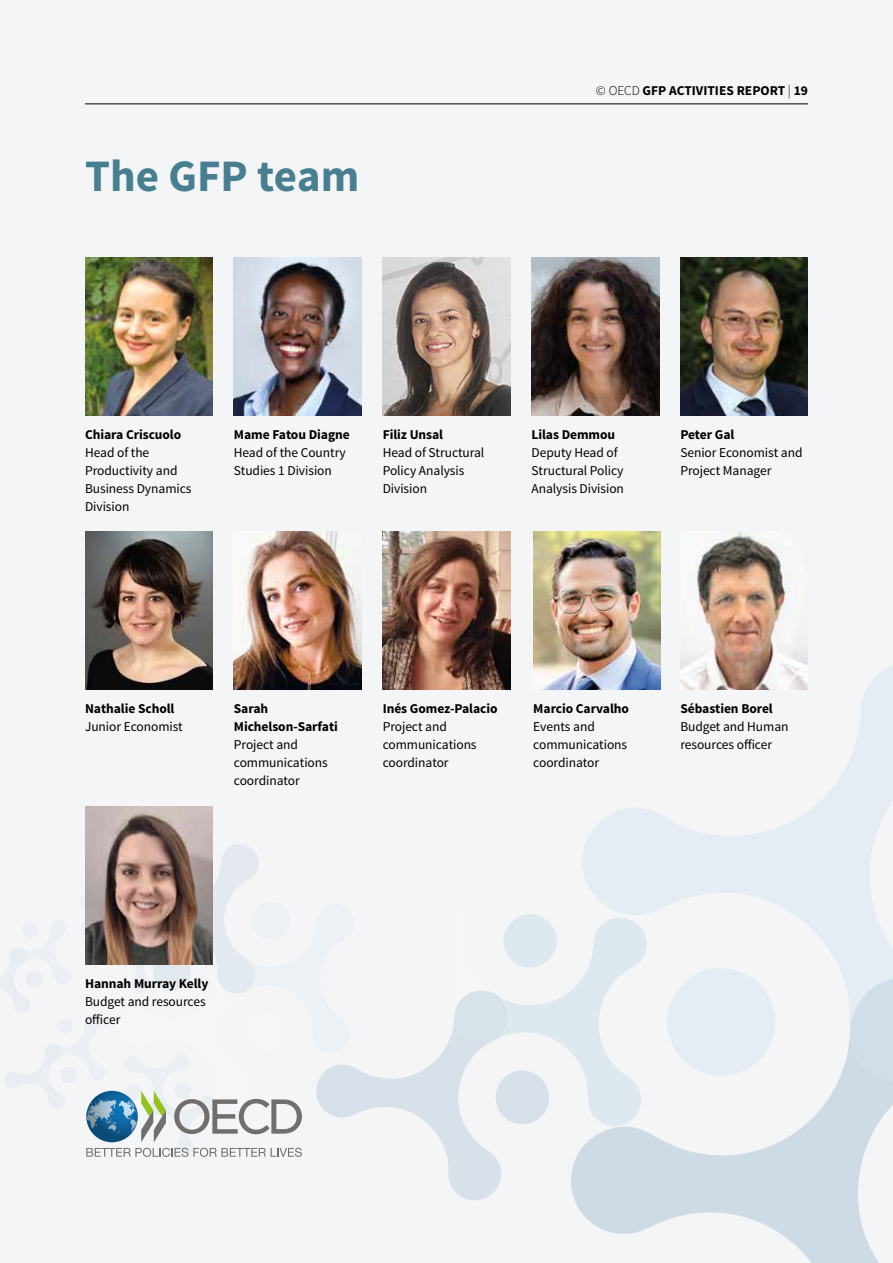
<style>
.page{position:relative;width:893px;height:1263px;background:#f3f5f7}
.page>*{position:absolute;margin:0;border:0;box-sizing:border-box;transform-origin:0 0}
.t1{font:700 45px "Source Sans Pro";color:#487f90}
.t2{font:13.5px/18px "Source Sans Pro";letter-spacing:-.005em;color:#000}
.t3{font:700 13.5px/18px "Source Sans Pro";letter-spacing:-.005em;color:#000}
.s1{font-weight:300}
</style>
<div class="page">
<hr style="left:85px;top:104px;width:723px;height:1px;background:#000">
<svg style="left:574px;top:1086px;width:305px;height:177px;fill:#cfdbe4"></svg>
<svg style="left:591px;top:665px;width:302px;height:421px"></svg>
<div style="left:667px;top:968px;width:108px;height:108px;background:#e5ecf4;border-radius:50%"></div>
<svg style="left:850px;top:823px;width:43px;height:428px"></svg>
<img style="left:85px;top:257px;width:128px;height:158px">
<img style="left:234px;top:257px;width:127px;height:158px">
<img style="left:383px;top:257px;width:127px;height:158px">
<img style="left:383px;top:531px;width:127px;height:159px">
<img style="left:85px;top:531px;width:128px;height:159px">
<img style="left:680px;top:531px;width:128px;height:159px">
<img style="left:234px;top:531px;width:127px;height:159px">
<svg style="left:10px;top:833px;width:637px;height:367px"></svg>
<img style="left:531px;top:257px;width:128px;height:158px">
<img style="left:680px;top:257px;width:128px;height:158px">
<img style="left:533px;top:531px;width:128px;height:159px">
<img style="left:85px;top:807px;width:128px;height:158px">
<h1 class="t1" style="left:85px;top:147px;width:276px">The GFP team</h1>
<p class="t3" style="left:596px;top:82px;width:213px"><span class="s1">© OECD</span> GFP ACTIVITIES REPORT <span class="s1">|</span> 19</p>
<p class="t3" style="left:85px;top:426px;width:98px">Chiara Criscuolo</p>
<p class="t2" style="left:85px;top:444px;width:108px">Head of the<br>Productivity and<br>Business Dynamics<br>Division</p>
<p class="t3" style="left:234px;top:426px;width:117px">Mame Fatou Diagne</p>
<p class="t2" style="left:234px;top:444px;width:113px">Head of the Country<br>Studies 1 Division</p>
<p class="t3" style="left:383px;top:426px;width:62px">Filiz Unsal</p>
<p class="t2" style="left:383px;top:444px;width:103px">Head of Structural<br>Policy Analysis<br>Division</p>
<p class="t3" style="left:532px;top:426px;width:85px">Lilas Demmou</p>
<p class="t2" style="left:532px;top:444px;width:94px">Deputy Head of<br>Structural Policy<br>Analysis Division</p>
<p class="t3" style="left:680px;top:426px;width:55px">Peter Gal</p>
<p class="t2" style="left:680px;top:444px;width:124px">Senior Economist and<br>Project Manager</p>
<p class="t3" style="left:85px;top:700px;width:91px">Nathalie Scholl</p>
<p class="t2" style="left:85px;top:718px;width:99px">Junior Economist</p>
<p class="t3" style="left:234px;top:700px;width:105px">Sarah<br>Michelson-Sarfati</p>
<p class="t2" style="left:234px;top:736px;width:95px">Project and communications coordinator</p>
<p class="t3" style="left:383px;top:700px;width:116px">Inés Gomez-Palacio</p>
<p class="t2" style="left:383px;top:718px;width:95px">Project and communications coordinator</p>
<p class="t3" style="left:533px;top:700px;width:97px">Marcio Carvalho</p>
<p class="t2" style="left:533px;top:718px;width:95px">Events and communications coordinator</p>
<p class="t3" style="left:680px;top:700px;width:94px">Sébastien Borel</p>
<p class="t2" style="left:680px;top:718px;width:110px">Budget and Human resources officer</p>
<p class="t3" style="left:85px;top:975px;width:125px">Hannah Murray Kelly</p>
<p class="t2" style="left:85px;top:993px;width:122px">Budget and resources officer</p>
</div>
